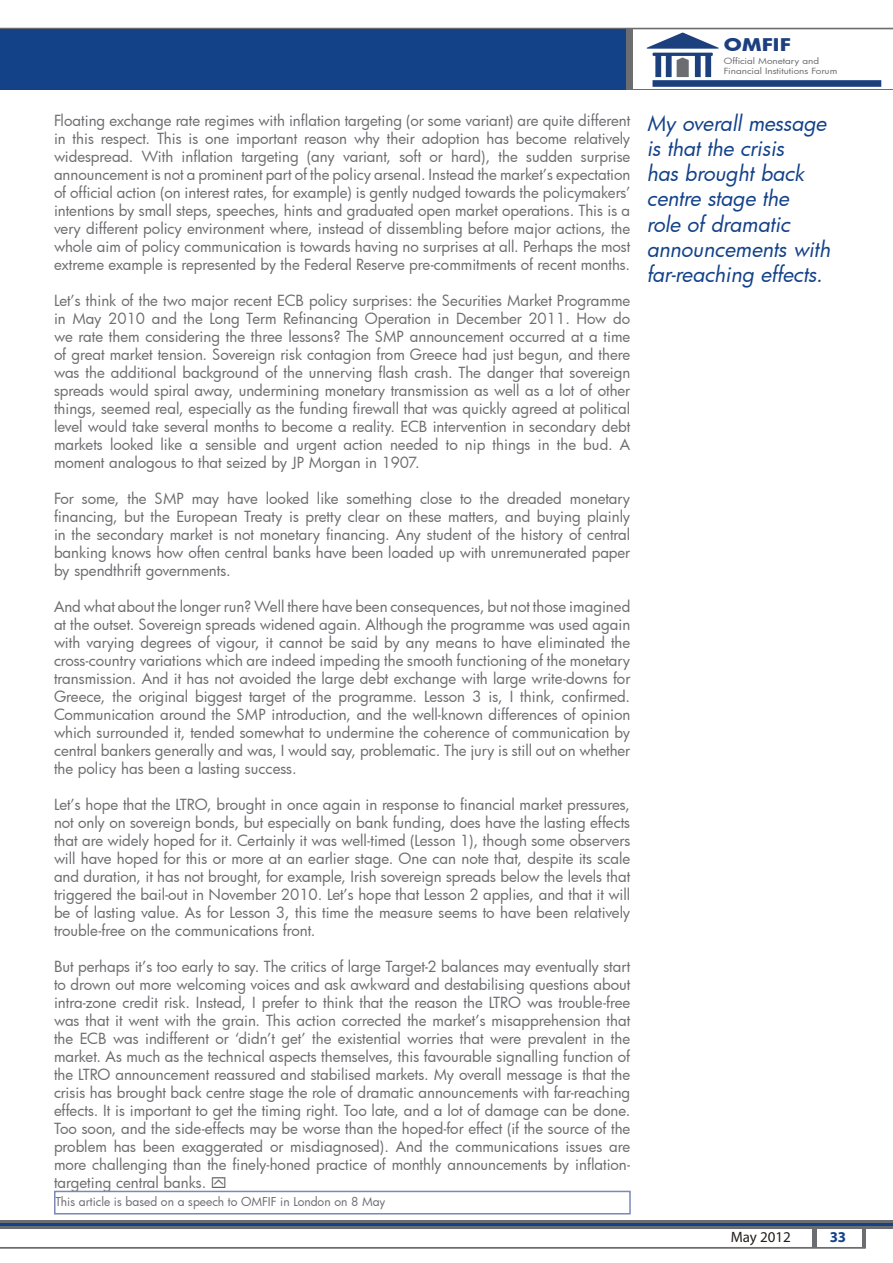
<style>
.page{position:relative;width:893px;height:1263px;background:#fff}
.page>*{position:absolute;margin:0;border:0;box-sizing:border-box;transform-origin:0 0}
.t1{font:italic 21px/25.2px "Futura";color:#134289}
.t2{font:700 17.1px "Futura";color:#1c407e;scale:1.19 1}
.t3{font:15px/18px "Futura";color:#6c6d70;text-align:justify}
.t4{font:15px "Myriad Pro";color:#241e1b}
.t5{font:700 15px "Myriad Pro";color:#134289}
.t6{font:12px "Futura";color:#6c6d70}
.t7{font:8.25px/9.9px "Futura";color:#6c6d70;scale:1.19 1}
</style>
<div class="page">
<div style="left:812px;top:1222px;width:54px;height:26px;background:#6c6d70"></div>
<div style="left:817px;top:1222px;width:44px;height:25px;background:#fff"></div>
<hr style="left:0;top:1247px;width:866px;height:1px;background:#6c6d70">
<svg style="left:0;top:1220px;width:893px;height:8px;background:#5d6574"></svg>
<hr style="left:0;top:1223px;width:893px;height:2px;background:#134289">
<svg style="left:625px;top:29px;width:268px;height:61px"></svg>
<div style="left:633px;top:28px;width:260px;height:60px;background:#fff"></div>
<svg style="left:647px;top:33px;width:234px;height:54px"></svg>
<hr style="left:0;top:28px;width:893px;height:1px;background:#6c6d70">
<div style="left:0;top:29px;width:625px;height:61px;background:#134289"></div>
<div style="left:54px;top:1191px;width:577px;height:23px;border:2px solid #7d87b7"></div>
<p class="t3" style="left:54px;top:111px;width:578px">Floating exchange rate regimes with inflation targeting (or some variant) are quite different in this respect. This is one important reason why their adoption has become relatively widespread. With inflation targeting (any variant, soft or hard), the sudden surprise announcement is not a prominent part of the policy arsenal. Instead the market’s expectation of official action (on interest rates, for example) is gently nudged towards the policymakers’ intentions by small steps, speeches, hints and graduated open market operations. This is a very different policy environment where, instead of dissembling before major actions, the whole aim of policy communication is towards having no surprises at all. Perhaps the most extreme example is represented by the Federal Reserve pre-commitments of recent months.</p>
<p class="t3" style="left:54px;top:291px;width:578px">Let’s think of the two major recent ECB policy surprises: the Securities Market Programme in May 2010 and the Long Term Refinancing Operation in December 2011. How do we rate them considering the three lessons? The SMP announcement occurred at a time of great market tension. Sovereign risk contagion from Greece had just begun, and there was the additional background of the unnerving flash crash. The danger that sovereign spreads would spiral away, undermining monetary transmission as well as a lot of other things, seemed real, especially as the funding firewall that was quickly agreed at political level would take several months to become a reality. ECB intervention in secondary debt markets looked like a sensible and urgent action needed to nip things in the bud. A moment analogous to that seized by JP Morgan in 1907.</p>
<p class="t3" style="left:54px;top:489px;width:578px">For some, the SMP may have looked like something close to the dreaded monetary financing, but the European Treaty is pretty clear on these matters, and buying plainly in the secondary market is not monetary financing. Any student of the history of central banking knows how often central banks have been loaded up with unremunerated paper by spendthrift governments.</p>
<p class="t3" style="left:54px;top:597px;width:578px">And what about the longer run? Well there have been consequences, but not those imagined at the outset. Sovereign spreads widened again. Although the programme was used again with varying degrees of vigour, it cannot be said by any means to have eliminated the cross-country variations which are indeed impeding the smooth functioning of the monetary transmission. And it has not avoided the large debt exchange with large write-downs for Greece, the original biggest target of the programme. Lesson 3 is, I think, confirmed.<br>Communication around the SMP introduction, and the well-known differences of opinion which surrounded it, tended somewhat to undermine the coherence of communication by central bankers generally and was, I would say, problematic. The jury is still out on whether the policy has been a lasting success.</p>
<p class="t3" style="left:54px;top:795px;width:578px">Let’s hope that the LTRO, brought in once again in response to financial market pressures, not only on sovereign bonds, but especially on bank funding, does have the lasting effects that are widely hoped for it. Certainly it was well-timed (Lesson 1), though some observers will have hoped for this or more at an earlier stage. One can note that, despite its scale and duration, it has not brought, for example, Irish sovereign spreads below the levels that triggered the bail-out in November 2010. Let’s hope that Lesson 2 applies, and that it will be of lasting value. As for Lesson 3, this time the measure seems to have been relatively trouble-free on the communications front.</p>
<p class="t3" style="left:54px;top:957px;width:578px">But perhaps it’s too early to say. The critics of large Target-2 balances may eventually start to drown out more welcoming voices and ask awkward and destabilising questions about intra-zone credit risk. Instead, I prefer to think that the reason the LTRO was trouble-free was that it went with the grain. This action corrected the market’s misapprehension that the ECB was indifferent or ‘didn’t get’ the existential worries that were prevalent in the market. As much as the technical aspects themselves, this favourable signalling function of the LTRO announcement reassured and stabilised markets. My overall message is that the crisis has brought back centre stage the role of dramatic announcements with far-reaching effects. It is important to get the timing right. Too late, and a lot of damage can be done.<br>Too soon, and the side-effects may be worse than the hoped-for effect (if the source of the problem has been exaggerated or misdiagnosed). And the communications issues are more challenging than the finely-honed practice of monthly announcements by inflation&shy;targeting central banks.</p>
<p class="t6" style="left:56px;top:1193px;width:332px">This article is based on a speech to OMFIF in London on 8 May</p>
<p class="t2" style="left:724px;top:33px;width:58px">OMFIF</p>
<p class="t7" style="left:724px;top:56px;width:97px">Official Monetary and<br>Financial Institutions Forum</p>
<h1 class="t1" style="left:647px;top:110px;width:185px">My overall message is that the crisis<br>has brought back centre stage the<br>role of dramatic announcements with far-reaching effects.</h1>
<p class="t4" style="left:731px;top:1228px;width:62px">May 2012</p>
<p class="t5" style="left:830px;top:1227px;width:18px">33</p>
</div>
